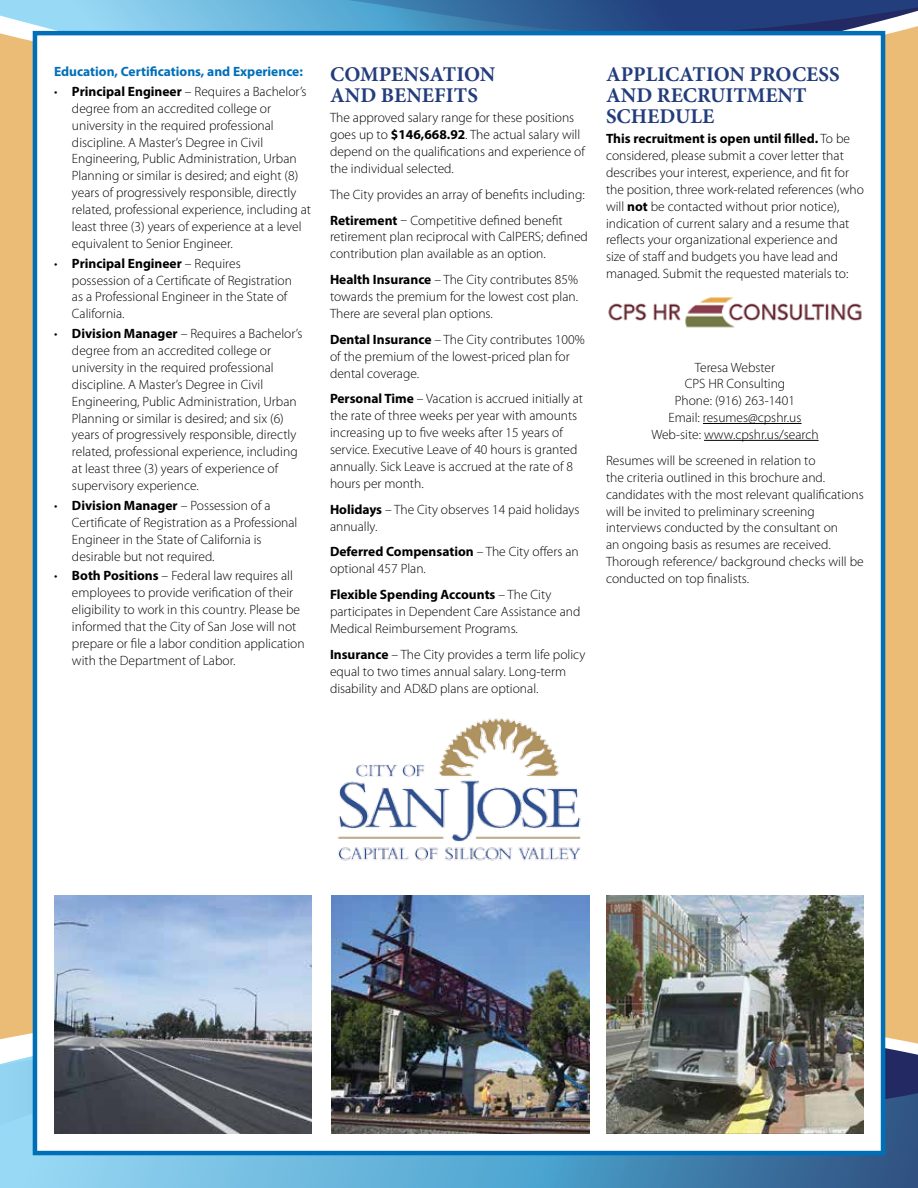
<style>
.page{position:relative;width:918px;height:1188px;background:#fff}
.page>*{position:absolute;margin:0;border:0;box-sizing:border-box;transform-origin:0 0}
.t1{font:700 21px/21px "Minion Pro";color:#233d7c}
.t2{font:300 13.5px/16.8px "Myriad Pro";color:#000}
.t3{font:700 13.5px "Myriad Pro";color:#006fb8}
.s1{font-weight:700}
</style>
<div class="page">
<div style="left:0;top:140px;width:918px;height:817px;background:#eabc75"></div>
<svg style="left:0;top:0;width:918px;height:139px;background:#a9c4bf"></svg>
<svg style="left:348px;top:0;width:570px;height:52px;background:#3d6393"></svg>
<svg style="left:0;top:1040px;width:918px;height:43px"></svg>
<svg style="left:0;top:1083px;width:918px;height:105px;background:#5d9ec6"></svg>
<div style="left:33px;top:31px;width:852px;height:1124px;background:#fff;border:4px solid #006fb8"></div>
<img style="left:54px;top:896px;width:258px;height:238px">
<img style="left:331px;top:896px;width:258px;height:238px">
<img style="left:606px;top:896px;width:258px;height:238px">
<img style="left:608px;top:297px;width:254px;height:31px">
<hr style="left:703px;top:423px;width:99px;height:1px;background:#000">
<hr style="left:704px;top:440px;width:115px;height:1px;background:#000">
<img style="left:337px;top:718px;width:244px;height:143px">
<p class="t3" style="left:54px;top:63px;width:250px">Education, Certifications, and Experience:</p>
<p class="t2" style="left:72px;top:83px;width:240px;text-indent:-18px">• <span class="s1">Principal Engineer</span> – Requires a Bachelor’s degree from an accredited college or university in the required professional discipline. A Master’s Degree in Civil Engineering, Public Administration, Urban Planning or similar is desired; and eight (8) years of progressively responsible, directly related, professional experience, including at least three (3) years of experience at a level equivalent to Senior Engineer.</p>
<p class="t2" style="left:72px;top:255px;width:221px;text-indent:-18px">• <span class="s1">Principal Engineer</span> – Requires possession of a Certificate of Registration as a Professional Engineer in the State of<br>California.</p>
<p class="t2" style="left:72px;top:325px;width:232px;text-indent:-18px">• <span class="s1">Division Manager</span> – Requires a Bachelor’s degree from an accredited college or university in the required professional discipline. A Master’s Degree in Civil Engineering, Public Administration, Urban Planning or similar is desired; and six (6) years of progressively responsible, directly related, professional experience, including at least three (3) years of experience of supervisory experience.</p>
<p class="t2" style="left:72px;top:497px;width:227px;text-indent:-18px">• <span class="s1">Division Manager</span> – Possession of a Certificate of Registration as a Professional Engineer in the State of California is desirable but not required.</p>
<p class="t2" style="left:72px;top:567px;width:234px;text-indent:-18px">• <span class="s1">Both Positions</span> – Federal law requires all employees to provide verification of their eligibility to work in this country. Please be informed that the City of San Jose will not prepare or file a labor condition application with the Department of Labor.</p>
<h1 class="t1" style="left:330px;top:64px;width:167px">COMPENSATION<br>AND BENEFITS</h1>
<p class="t2" style="left:330px;top:109px;width:257px">The approved salary range for these positions goes up to <span class="s1">$146,668.92</span>. The actual salary will depend on the qualifications and experience of the individual selected.</p>
<p class="t2" style="left:330px;top:181px;width:256px;line-height:26px">The City provides an array of benefits including:<br><span class="s1">Retirement</span> – Competitive defined benefit</p>
<p class="t2" style="left:330px;top:228px;width:259px">retirement plan reciprocal with CalPERS; defined contribution plan available as an option.</p>
<p class="t2" style="left:330px;top:271px;width:250px;text-align:justify"><span class="s1">Health Insurance</span> – The City contributes 85% towards the premium for the lowest cost plan.<br>There are several plan options.</p>
<p class="t2" style="left:330px;top:331px;width:256px"><span class="s1">Dental Insurance</span> – The City contributes 100% of the premium of the lowest-priced plan for dental coverage.</p>
<p class="t2" style="left:330px;top:390px;width:255px"><span class="s1">Personal Time</span> – Vacation is accrued initially at the rate of three weeks per year with amounts increasing up to five weeks after 15 years of service. Executive Leave of 40 hours is granted annually. Sick Leave is accrued at the rate of 8 hours per month.</p>
<p class="t2" style="left:330px;top:501px;width:251px"><span class="s1">Holidays</span> – The City observes 14 paid holidays annually.</p>
<p class="t2" style="left:330px;top:543px;width:250px"><span class="s1">Deferred Compensation</span> – The City offers an optional 457 Plan.</p>
<p class="t2" style="left:330px;top:586px;width:252px"><span class="s1">Flexible Spending Accounts</span> – The City participates in Dependent Care Assistance and<br>Medical Reimbursement Programs.</p>
<p class="t2" style="left:330px;top:646px;width:257px"><span class="s1">Insurance</span> – The City provides a term life policy equal to two times annual salary. Long-term disability and AD&amp;D plans are optional.</p>
<h1 class="t1" style="left:606px;top:64px;width:235px">APPLICATION PROCESS<br>AND RECRUITMENT<br>SCHEDULE</h1>
<p class="t2" style="left:606px;top:130px;width:259px"><span class="s1">This recruitment is open until filled.</span> To be considered, please submit a cover letter that describes your interest, experience, and fit for the position, three work-related references (who will <span class="s1">not</span> be contacted without prior notice), indication of current salary and a resume that reflects your organizational experience and<br>size of staff and budgets you have lead and managed. Submit the requested materials to:</p>
<p class="t2" style="left:651px;top:358px;width:169px;text-align:center">Teresa Webster<br>CPS HR Consulting<br>Phone: (916) 263-1401<br>Email: resumes@cpshr.us<br>Web-site: www.cpshr.us/search</p>
<p class="t2" style="left:606px;top:452px;width:259px">Resumes will be screened in relation to<br>the criteria outlined in this brochure and. candidates with the most relevant qualifications will be invited to preliminary screening interviews conducted by the consultant on<br>an ongoing basis as resumes are received.<br>Thorough reference/ background checks will be conducted on top finalists.</p>
</div>
